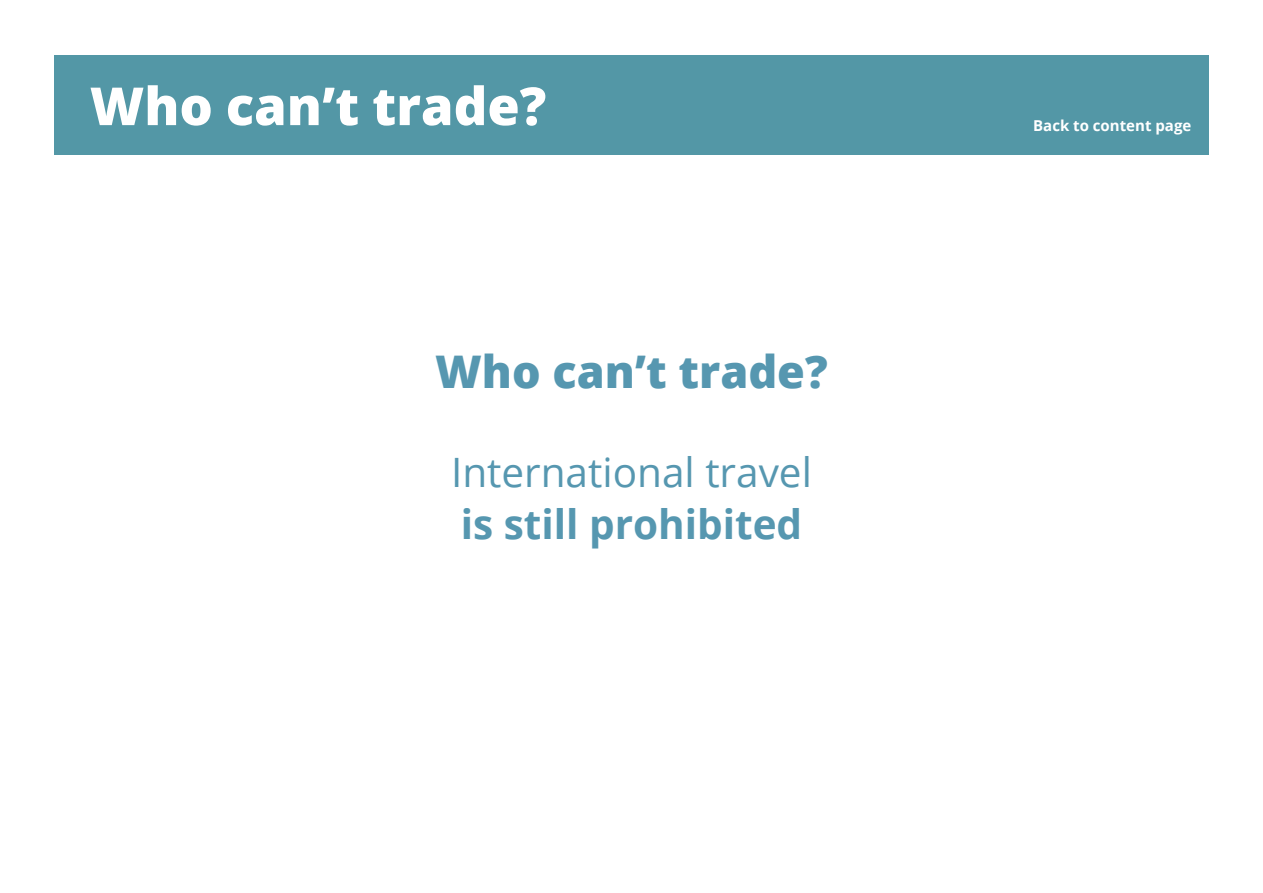
<style>
.page{position:relative;width:1263px;height:893px;background:#fff}
.page>*{position:absolute;margin:0;border:0;box-sizing:border-box;transform-origin:0 0}
.t1{font:800 52.5px "Open Sans";color:#fff}
.t2{font:800 45px "Open Sans";color:#5697b0}
.t3{font:40.5px "Open Sans";color:#5697b0}
.t4{font:700 40.5px "Open Sans";color:#5697b0}
.t5{font:700 15px "Open Sans";color:#fff}
</style>
<div class="page">
<div style="left:54px;top:56px;width:1155px;height:99px;background:#5397a6"></div>
<p class="t1" style="left:90px;top:66px;width:458px">Who can’t trade?</p>
<p class="t2" style="left:435px;top:337px;width:394px">Who can’t trade?</p>
<p class="t3" style="left:451px;top:445px;width:362px">International travel</p>
<p class="t4" style="left:461px;top:496px;width:343px">is still prohibited</p>
<p class="t5" style="left:1033px;top:115px;width:160px">Back to content page</p>
</div>
